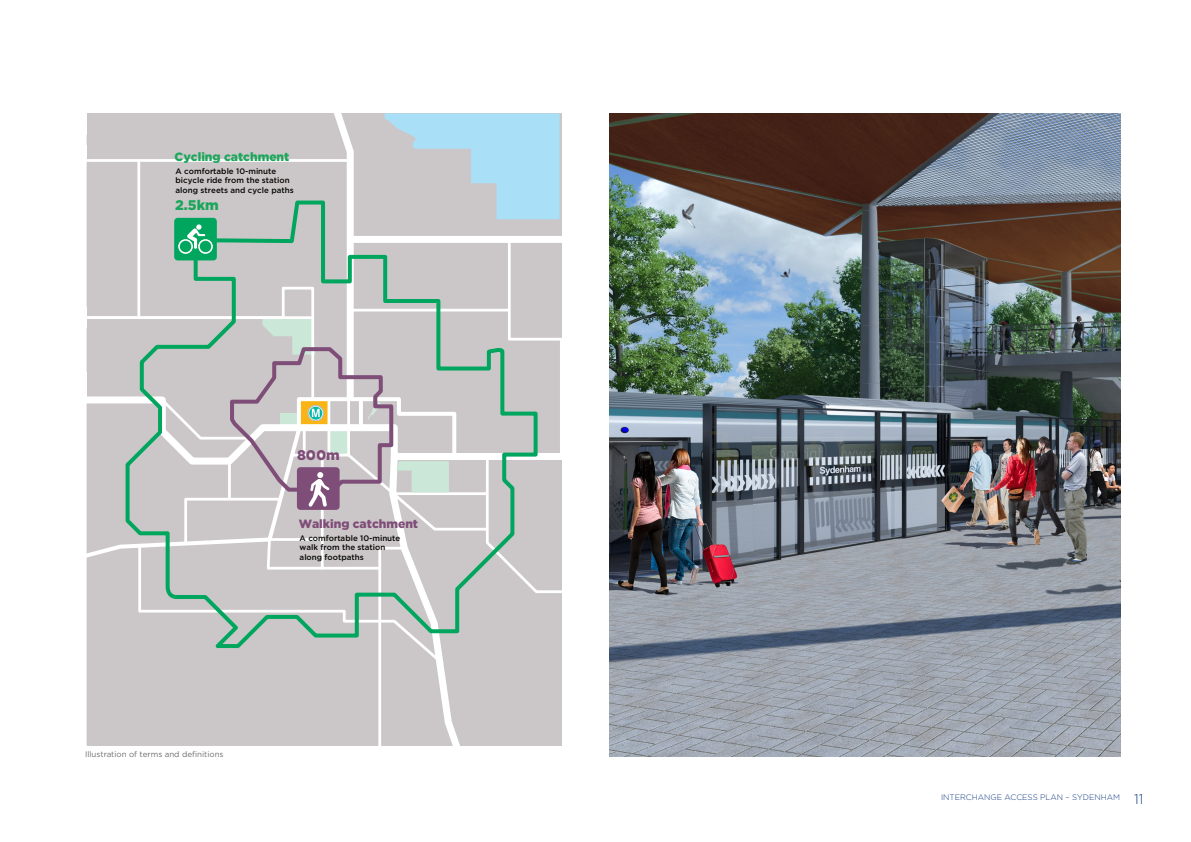
<style>
.page{position:relative;width:1191px;height:842px;background:#fff}
.page>*{position:absolute;margin:0;border:0;box-sizing:border-box;transform-origin:0 0}
.t1{font:900 14px "Gotham";color:#1ca65b}
.t2{font:900 14px "Gotham";color:#7f4d78}
.t3{font:900 12px "Gotham";color:#1ca65b}
.t4{font:900 12px "Gotham";color:#7f4d78}
.t5{font:500 8px/9.6px "Gotham";color:#040503}
.t6{font:8px "Gotham";color:#6c6d70}
.t7{font:300 8px "Gotham";color:#113880}
.s1{font-size:14px}
</style>
<div class="page">
<svg style="left:86px;top:113px;width:475px;height:633px;background:#c6caca"></svg>
<img style="left:609px;top:113px;width:511px;height:644px">
<p class="t3" style="left:175px;top:149px;width:116px">Cycling catchment</p>
<p class="t5" style="left:176px;top:166px;width:120px">A comfortable 10-minute bicycle ride from the station along streets and cycle paths</p>
<p class="t1" style="left:175px;top:195px;width:45px">2.5km</p>
<p class="t2" style="left:297px;top:446px;width:44px">800m</p>
<p class="t4" style="left:299px;top:516px;width:121px">Walking catchment</p>
<p class="t5" style="left:300px;top:533px;width:102px">A comfortable 10-minute walk from the station along footpaths</p>
<p class="t6" style="left:85px;top:749px;width:140px">Illustration of terms and definitions</p>
<p class="t7" style="left:941px;top:792px;width:204px">INTERCHANGE ACCESS PLAN – SYDENHAM <span class="s1">11</span></p>
</div>
